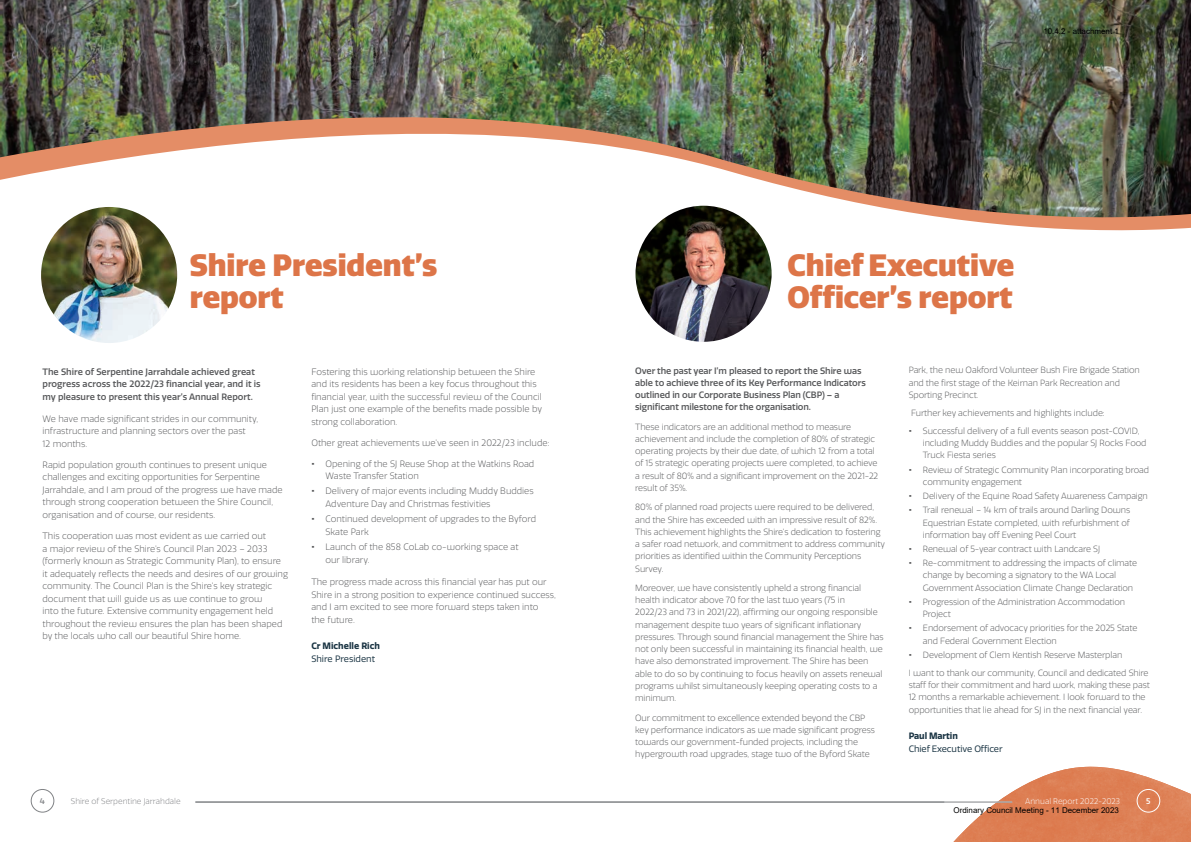
<style>
.page{position:relative;width:1191px;height:842px;background:#fff}
.page>*{position:absolute;margin:0;border:0;box-sizing:border-box;transform-origin:0 0}
.t1{font:900 30px/32px "Quatro";color:#dd7548}
.t2{font:300 9px/12.5px "Quatro";color:#57585a}
.t3{font:500 9px/12.2px "Quatro";letter-spacing:-.01em;color:#57585a}
.t4{font:9px "Quatro";letter-spacing:-.01em;color:#1b3544}
.t5{font:700 9px "Quatro";color:#1b3544}
.t6{font:300 8.8px/12.2px "Quatro";letter-spacing:-.01em;color:#57585a}
.t7{font:8px "Arial";color:#000}
.t8{font:300 8px "Quatro";color:#808285}
.t9{font:300 8px "Quatro";color:#fff}
.t10{font:500 8px "Quatro";color:#808285}
.t11{font:500 8px "Quatro";color:#fff}
.s1{font-weight:900}
</style>
<div class="page">
<img style="left:0;top:0;width:1191px;height:224px">
<img style="left:635px;top:206px;width:136px;height:136px;border-radius:68px">
<svg style="left:796px;top:766px;width:302px;height:36px"></svg>
<img style="left:953px;top:767px;width:238px;height:75px">
<img style="left:41px;top:207px;width:136px;height:136px;border-radius:68px">
<div style="left:1137px;top:789px;width:22px;height:23px;border:1px solid #fff;border-radius:50%"></div>
<div style="left:31px;top:789px;width:23px;height:23px;border:1px solid #808285;border-radius:50%"></div>
<hr style="left:195px;top:802px;width:817px;height:1px;background:#808285">
<p class="t7" style="left:1043px;top:26px;width:77px">10.4.2 - attachment 1</p>
<h1 class="t1" style="left:190px;top:250px;width:249px">Shire President’s report</h1>
<p class="t3" style="left:43px;top:365px;width:220px;line-height:12.5px">The Shire of Serpentine Jarrahdale achieved great progress across the 2022/23 financial year, and it is my pleasure to present this year’s Annual Report.</p>
<p class="t2" style="left:43px;top:413px;width:217px">We have made significant strides in our community, infrastructure and planning sectors over the past<br>12 months.</p>
<p class="t2" style="left:43px;top:459px;width:242px">Rapid population growth continues to present unique challenges and exciting opportunities for Serpentine Jarrahdale, and I am proud of the progress we have made through strong cooperation between the Shire Council, organisation and of course, our residents.</p>
<p class="t2" style="left:43px;top:530px;width:247px">This cooperation was most evident as we carried out<br>a major review of the Shire’s Council Plan 2023 – 2033 (formerly known as Strategic Community Plan), to ensure it adequately reflects the needs and desires of our growing community. The Council Plan is the Shire’s key strategic document that will guide us as we continue to grow<br>into the future. Extensive community engagement held throughout the review ensures the plan has been shaped by the locals who call our beautiful Shire home.</p>
<p class="t2" style="left:311px;top:365px;width:232px">Fostering this working relationship between the Shire and its residents has been a key focus throughout this financial year, with the successful review of the Council Plan just one example of the benefits made possible by strong collaboration.</p>
<p class="t2" style="left:311px;top:436px;width:240px">Other great achievements we’ve seen in 2022/23 include:</p>
<p class="t2" style="left:325px;top:457px;width:210px;text-indent:-14px"><span class="s1">•</span> Opening of the SJ Reuse Shop at the Watkins Road<br>Waste Transfer Station</p>
<p class="t2" style="left:325px;top:485px;width:210px;text-indent:-14px"><span class="s1">•</span> Delivery of major events including Muddy Buddies<br>Adventure Day and Christmas festivities</p>
<p class="t2" style="left:325px;top:513px;width:212px;text-indent:-14px"><span class="s1">•</span> Continued development of upgrades to the Byford<br>Skate Park</p>
<p class="t2" style="left:325px;top:541px;width:195px;text-indent:-14px"><span class="s1">•</span> Launch of the 858 CoLab co-working space at our library.</p>
<p class="t2" style="left:311px;top:576px;width:246px">The progress made across this financial year has put our Shire in a strong position to experience continued success, and I am excited to see more forward steps taken into<br>the future.</p>
<p class="t5" style="left:311px;top:641px;width:70px">Cr Michelle Rich</p>
<p class="t4" style="left:311px;top:653px;width:65px">Shire President</p>
<h1 class="t1" style="left:787px;top:249px;width:228px">Chief Executive<br>Officer’s report</h1>
<p class="t3" style="left:635px;top:364px;width:232px">Over the past year I’m pleased to report the Shire was able to achieve three of its Key Performance Indicators outlined in our Corporate Business Plan (CBP) – a significant milestone for the organisation.</p>
<p class="t6" style="left:635px;top:421px;width:245px">These indicators are an additional method to measure achievement and include the completion of 80% of strategic operating projects by their due date, of which 12 from a total of 15 strategic operating projects were completed, to achieve a result of 80% and a significant improvement on the 2021-22 result of 35%.</p>
<p class="t6" style="left:635px;top:501px;width:251px">80% of planned road projects were required to be delivered, and the Shire has exceeded with an impressive result of 82%.<br>This achievement highlights the Shire’s dedication to fostering a safer road network, and commitment to address community priorities as identified within the Community Perceptions Survey.</p>
<p class="t6" style="left:635px;top:582px;width:250px">Moreover, we have consistently upheld a strong financial health indicator above 70 for the last two years (75 in<br>2022/23 and 73 in 2021/22), affirming our ongoing responsible management despite two years of significant inflationary pressures. Through sound financial management the Shire has not only been successful in maintaining its financial health, we have also demonstrated improvement. The Shire has been able to do so by continuing to focus heavily on assets renewal programs whilst simultaneously keeping operating costs to a minimum.</p>
<p class="t6" style="left:635px;top:711px;width:241px">Our commitment to excellence extended beyond the CBP key performance indicators as we made significant progress towards our government-funded projects, including the hypergrowth road upgrades, stage two of the Byford Skate</p>
<p class="t6" style="left:908px;top:364px;width:233px">Park, the new Oakford Volunteer Bush Fire Brigade Station and the first stage of the Keirnan Park Recreation and<br>Sporting Precinct.</p>
<p class="t6" style="left:911px;top:407px;width:195px">Further key achievements and highlights include:</p>
<p class="t6" style="left:923px;top:425px;width:225px;text-indent:-14px"><span class="s1">•</span> Successful delivery of a full events season post-COVID, including Muddy Buddies and the popular SJ Rocks Food<br>Truck Fiesta series</p>
<p class="t6" style="left:923px;top:463px;width:228px;text-indent:-14px"><span class="s1">•</span> Review of Strategic Community Plan incorporating broad community engagement</p>
<p class="t6" style="left:908px;top:490px;width:241px"><span class="s1">•</span> Delivery of the Equine Road Safety Awareness Campaign</p>
<p class="t6" style="left:923px;top:504px;width:209px;text-align:justify;text-indent:-14px"><span class="s1">•</span> Trail renewal – 14 km of trails around Darling Downs Equestrian Estate completed, with refurbishment of information bay off Evening Peel Court</p>
<p class="t6" style="left:908px;top:543px;width:193px"><span class="s1">•</span> Renewal of 5-year contract with Landcare SJ</p>
<p class="t6" style="left:923px;top:557px;width:216px;text-indent:-14px"><span class="s1">•</span> Re-commitment to addressing the impacts of climate change by becoming a signatory to the WA Local<br>Government Association Climate Change Declaration</p>
<p class="t6" style="left:923px;top:596px;width:204px;text-indent:-14px"><span class="s1">•</span> Progression of the Administration Accommodation<br>Project</p>
<p class="t6" style="left:923px;top:622px;width:216px;text-indent:-14px"><span class="s1">•</span> Endorsement of advocacy priorities for the 2025 State and Federal Government Election</p>
<p class="t6" style="left:908px;top:646px;width:241px;line-height:17.9px"><span class="s1">•</span> Development of Clem Kentish Reserve Masterplan<br>I want to thank our community, Council and dedicated Shire</p>
<p class="t6" style="left:908px;top:679px;width:243px">staff for their commitment and hard work, making these past<br>12 months a remarkable achievement. I look forward to the opportunities that lie ahead for SJ in the next financial year.</p>
<p class="t5" style="left:908px;top:731px;width:51px">Paul Martin</p>
<p class="t4" style="left:908px;top:743px;width:95px">Chief Executive Officer</p>
<p class="t10" style="left:40px;top:796px;width:7px">4</p>
<p class="t8" style="left:71px;top:796px;width:111px">Shire of Serpentine Jarrahdale</p>
<p class="t9" style="left:1025px;top:796px;width:96px">Annual Report 2022-2023</p>
<p class="t11" style="left:1146px;top:796px;width:6px">5</p>
<p class="t7" style="left:953px;top:805px;width:167px">Ordinary Council Meeting - 11 December 2023</p>
</div>
